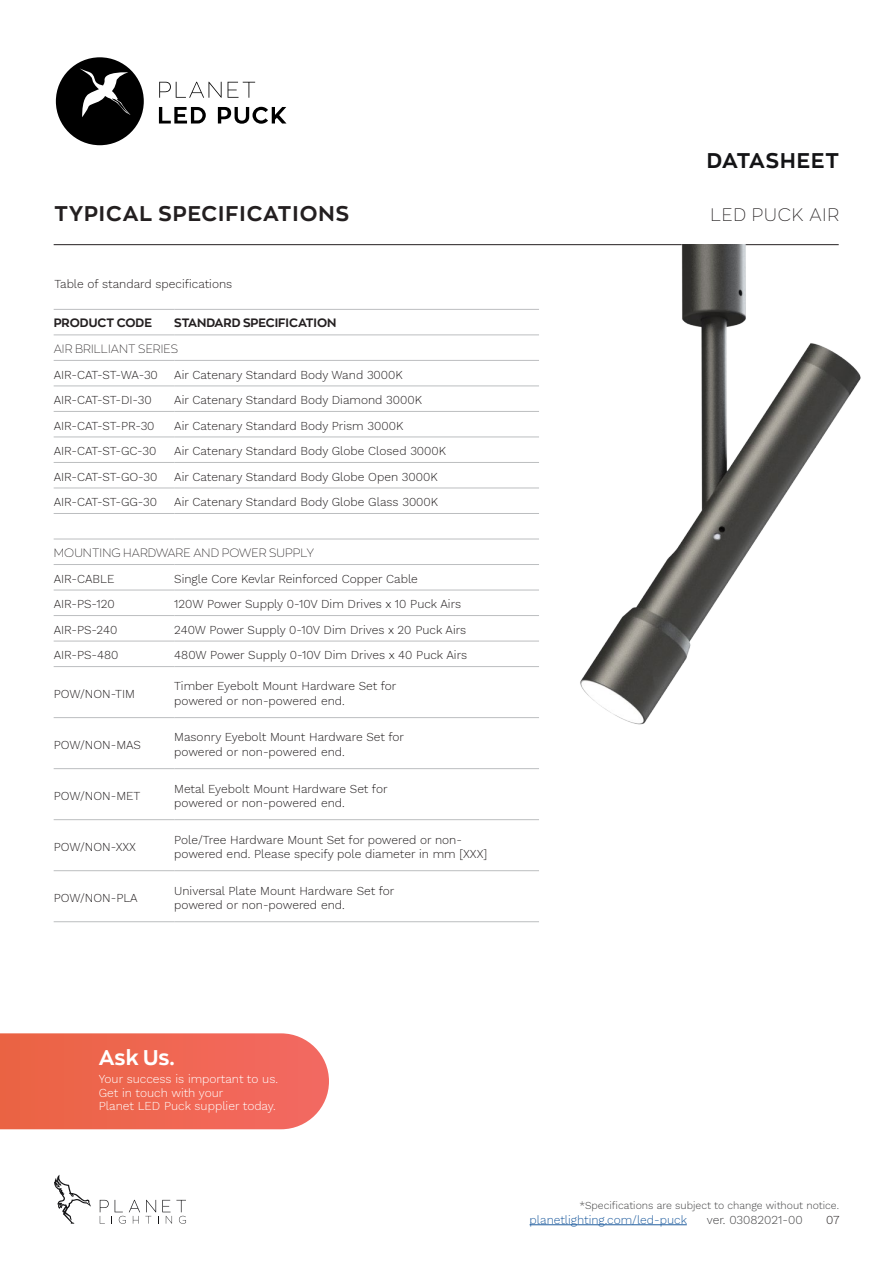
<style>
.page{position:relative;width:893px;height:1263px;background:#fff}
.page>*{position:absolute;margin:0;border:0;box-sizing:border-box;transform-origin:0 0}
.t1{font:700 21px "Zona Pro";letter-spacing:.05em;color:#231f20}
.t2{font:700 21px "Zona Pro";letter-spacing:.05em;color:#141416}
.t3{font:700 21px "Zona Pro";color:#fff}
.t4{font:100 18px "Zona Pro";letter-spacing:.05em;color:#231f20}
.t5{font:300 12px/14.4px "Work Sans";color:#231f20}
.t6{font:300 12px/13.5px "Work Sans";color:#fff}
.t7{font:100 12px "Zona Pro";letter-spacing:.01em;color:#231f20}
.t8{font:700 12px "Zona Pro";color:#231f20}
.t9{font:300 12px "Work Sans";color:#215e9f}
.t10{font:300 12px "Work Sans";color:#414142}
.t11{font:300 10.5px "Work Sans";color:#414142}
</style>
<div class="page">
<svg style="left:159px;top:82px;width:63px;height:16px"></svg>
<svg style="left:228px;top:82px;width:27px;height:16px"></svg>
<svg style="left:159px;top:107px;width:47px;height:16px"></svg>
<svg style="left:218px;top:107px;width:68px;height:17px"></svg>
<svg style="left:56px;top:57px;width:88px;height:88px"></svg>
<svg style="left:100px;top:1200px;width:86px;height:24px"></svg>
<svg style="left:54px;top:1175px;width:37px;height:49px"></svg>
<hr style="left:530px;top:1224px;width:157px;height:1px;background:#215e9f">
<hr style="left:54px;top:309px;width:120px;height:1px;background:#bcbec0">
<hr style="left:174px;top:309px;width:365px;height:1px;background:#bcbec0">
<hr style="left:54px;top:335px;width:120px;height:1px;background:#bcbec0">
<hr style="left:174px;top:335px;width:365px;height:1px;background:#bcbec0">
<hr style="left:54px;top:360px;width:120px;height:1px;background:#bcbec0">
<hr style="left:174px;top:360px;width:365px;height:1px;background:#bcbec0">
<hr style="left:54px;top:386px;width:120px;height:1px;background:#bcbec0">
<hr style="left:174px;top:386px;width:365px;height:1px;background:#bcbec0">
<hr style="left:54px;top:411px;width:120px;height:1px;background:#bcbec0">
<hr style="left:174px;top:411px;width:365px;height:1px;background:#bcbec0">
<hr style="left:54px;top:437px;width:120px;height:1px;background:#bcbec0">
<hr style="left:174px;top:437px;width:365px;height:1px;background:#bcbec0">
<hr style="left:54px;top:462px;width:120px;height:1px;background:#bcbec0">
<hr style="left:174px;top:462px;width:365px;height:1px;background:#bcbec0">
<hr style="left:54px;top:488px;width:120px;height:1px;background:#bcbec0">
<hr style="left:174px;top:488px;width:365px;height:1px;background:#bcbec0">
<hr style="left:54px;top:513px;width:120px;height:1px;background:#bcbec0">
<hr style="left:174px;top:513px;width:365px;height:1px;background:#bcbec0">
<hr style="left:54px;top:539px;width:120px;height:1px;background:#bcbec0">
<hr style="left:174px;top:539px;width:365px;height:1px;background:#bcbec0">
<hr style="left:54px;top:564px;width:120px;height:1px;background:#bcbec0">
<hr style="left:174px;top:564px;width:365px;height:1px;background:#bcbec0">
<hr style="left:54px;top:590px;width:120px;height:1px;background:#bcbec0">
<hr style="left:174px;top:590px;width:365px;height:1px;background:#bcbec0">
<hr style="left:54px;top:615px;width:120px;height:1px;background:#bcbec0">
<hr style="left:174px;top:615px;width:365px;height:1px;background:#bcbec0">
<hr style="left:54px;top:641px;width:120px;height:1px;background:#bcbec0">
<hr style="left:174px;top:641px;width:365px;height:1px;background:#bcbec0">
<hr style="left:54px;top:666px;width:120px;height:1px;background:#bcbec0">
<hr style="left:174px;top:666px;width:365px;height:1px;background:#bcbec0">
<hr style="left:54px;top:717px;width:120px;height:1px;background:#bcbec0">
<hr style="left:174px;top:717px;width:365px;height:1px;background:#bcbec0">
<hr style="left:54px;top:768px;width:120px;height:1px;background:#bcbec0">
<hr style="left:174px;top:768px;width:365px;height:1px;background:#bcbec0">
<hr style="left:54px;top:819px;width:120px;height:1px;background:#bcbec0">
<hr style="left:174px;top:819px;width:365px;height:1px;background:#bcbec0">
<hr style="left:54px;top:870px;width:120px;height:1px;background:#bcbec0">
<hr style="left:174px;top:870px;width:365px;height:1px;background:#bcbec0">
<hr style="left:54px;top:921px;width:120px;height:1px;background:#bcbec0">
<hr style="left:174px;top:921px;width:365px;height:1px;background:#bcbec0">
<hr style="left:54px;top:244px;width:785px;height:1px;background:#231f20">
<svg style="left:0;top:1033px;width:329px;height:96px;background:#ef6a56"></svg>
<img style="left:482px;top:244px;width:379px;height:481px">
<h1 class="t2" style="left:707px;top:147px;width:134px">DATASHEET</h1>
<h1 class="t1" style="left:55px;top:199px;width:296px">TYPICAL SPECIFICATIONS</h1>
<h2 class="t4" style="left:710px;top:203px;width:130px">LED PUCK AIR</h2>
<p class="t5" style="left:55px;top:276px;width:179px">Table of standard specifications</p>
<p class="t8" style="left:54px;top:315px;width:100px">PRODUCT CODE</p>
<p class="t8" style="left:174px;top:315px;width:164px">STANDARD SPECIFICATION</p>
<p class="t7" style="left:54px;top:340px;width:126px">AIR BRILLIANT SERIES</p>
<p class="t5" style="left:54px;top:367px;width:106px">AIR-CAT-ST-WA-30</p>
<p class="t5" style="left:174px;top:367px;width:230px">Air Catenary Standard Body Wand 3000K</p>
<p class="t5" style="left:54px;top:392px;width:100px">AIR-CAT-ST-DI-30</p>
<p class="t5" style="left:174px;top:392px;width:249px">Air Catenary Standard Body Diamond 3000K</p>
<p class="t5" style="left:54px;top:418px;width:102px">AIR-CAT-ST-PR-30</p>
<p class="t5" style="left:174px;top:418px;width:231px">Air Catenary Standard Body Prism 3000K</p>
<p class="t5" style="left:54px;top:443px;width:104px">AIR-CAT-ST-GC-30</p>
<p class="t5" style="left:174px;top:443px;width:273px">Air Catenary Standard Body Globe Closed 3000K</p>
<p class="t5" style="left:54px;top:469px;width:105px">AIR-CAT-ST-GO-30</p>
<p class="t5" style="left:174px;top:469px;width:265px">Air Catenary Standard Body Globe Open 3000K</p>
<p class="t5" style="left:54px;top:494px;width:105px">AIR-CAT-ST-GG-30</p>
<p class="t5" style="left:174px;top:494px;width:265px">Air Catenary Standard Body Globe Glass 3000K</p>
<p class="t7" style="left:54px;top:545px;width:262px">MOUNTING HARDWARE AND POWER SUPPLY</p>
<p class="t5" style="left:54px;top:571px;width:62px">AIR-CABLE</p>
<p class="t5" style="left:174px;top:571px;width:245px">Single Core Kevlar Reinforced Copper Cable</p>
<p class="t5" style="left:54px;top:597px;width:63px">AIR-PS-120</p>
<p class="t5" style="left:174px;top:597px;width:288px">120W Power Supply 0-10V Dim Drives x 10 Puck Airs</p>
<p class="t5" style="left:54px;top:622px;width:65px">AIR-PS-240</p>
<p class="t5" style="left:174px;top:622px;width:293px">240W Power Supply 0-10V Dim Drives x 20 Puck Airs</p>
<p class="t5" style="left:54px;top:648px;width:66px">AIR-PS-480</p>
<p class="t5" style="left:174px;top:648px;width:294px">480W Power Supply 0-10V Dim Drives x 40 Puck Airs</p>
<p class="t5" style="left:54px;top:686px;width:83px">POW/NON-TIM</p>
<p class="t5" style="left:174px;top:679px;width:224px">Timber Eyebolt Mount Hardware Set for powered or non-powered end.</p>
<p class="t5" style="left:54px;top:737px;width:89px">POW/NON-MAS</p>
<p class="t5" style="left:174px;top:730px;width:231px">Masonry Eyebolt Mount Hardware Set for powered or non-powered end.</p>
<p class="t5" style="left:54px;top:788px;width:88px">POW/NON-MET</p>
<p class="t5" style="left:174px;top:781px;width:215px">Metal Eyebolt Mount Hardware Set for powered or non-powered end.</p>
<p class="t5" style="left:54px;top:839px;width:84px">POW/NON-XXX</p>
<p class="t5" style="left:174px;top:832px;width:314px">Pole/Tree Hardware Mount Set for powered or non&shy;powered end. Please specify pole diameter in mm [XXX]</p>
<p class="t5" style="left:54px;top:890px;width:86px">POW/NON-PLA</p>
<p class="t5" style="left:174px;top:883px;width:222px">Universal Plate Mount Hardware Set for powered or non-powered end.</p>
<h1 class="t3" style="left:99px;top:1043px;width:77px">Ask Us.</h1>
<p class="t6" style="left:99px;top:1072px;width:181px">Your success is important to us.<br>Get in touch with your<br>Planet LED Puck supplier today.</p>
<p class="t11" style="left:579px;top:1197px;width:261px">*Specifications are subject to change without notice.</p>
<p class="t9" style="left:530px;top:1210px;width:159px">planetlighting.com/led-puck</p>
<p class="t10" style="left:707px;top:1210px;width:97px">ver. 03082021-00</p>
<p class="t5" style="left:826px;top:1212px;width:15px">07</p>
</div>
